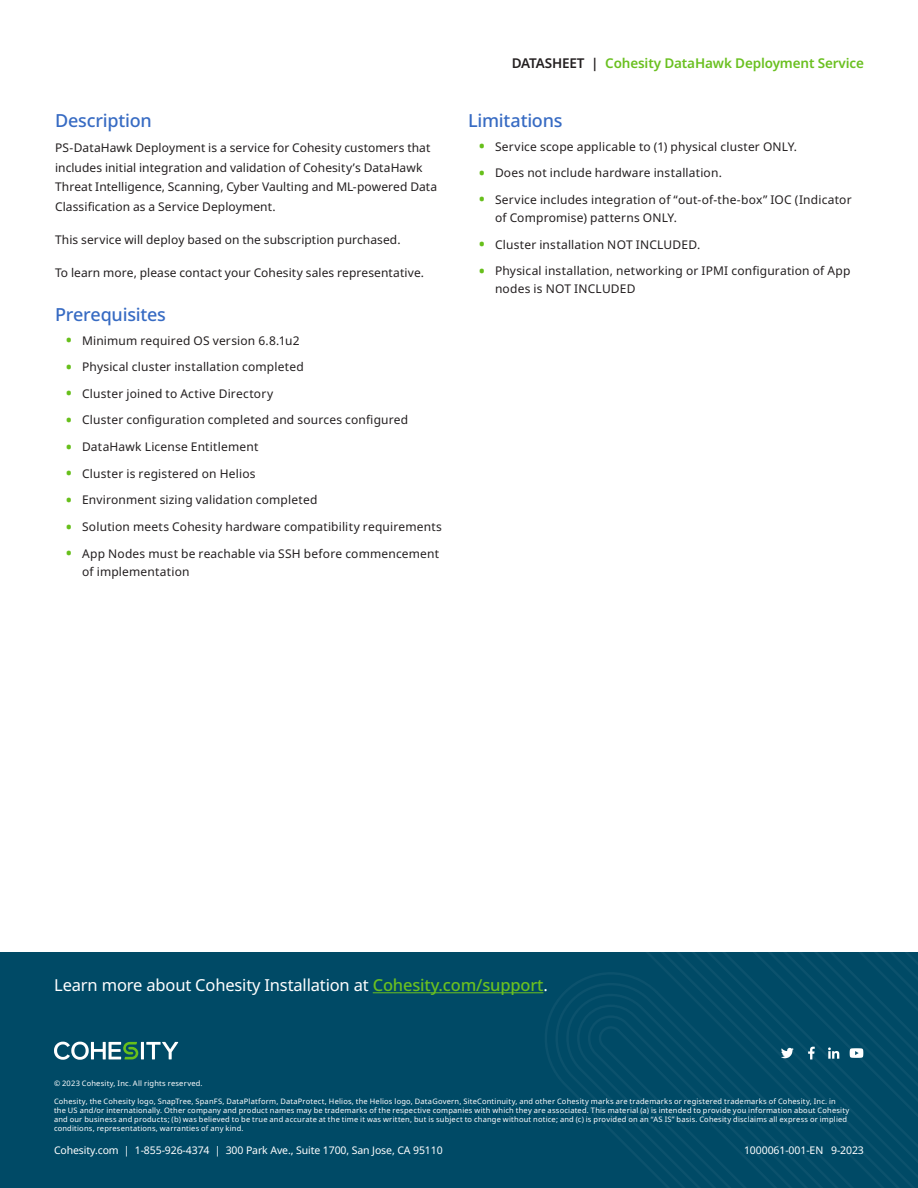
<style>
.page{position:relative;width:918px;height:1188px;background:#fff}
.page>*{position:absolute;margin:0;border:0;box-sizing:border-box;transform-origin:0 0}
.Subtitle_1{font:500 18px "Noto Sans";letter-spacing:-.01em;color:#376bc3}
.t1{font:16.5px "Noto Sans";letter-spacing:-.01em;color:#fff}
.t2{font:600 13.5px "Noto Sans";letter-spacing:-.01em;color:#6ac020}
.Body{font:12px/19.5px "Noto Sans";letter-spacing:.015em;color:#231f20}
.t3{font:10.5px "Noto Sans";letter-spacing:-.01em;color:#fff}
.t4{font:7.5px/9px "Noto Sans";letter-spacing:.025em;color:#fff}
.s1{font-weight:600;font-size:16.5px;color:#67bf1b}
.s2{color:#231f20}
.s3{font-weight:500;color:#6ac020}
</style>
<div class="page">
<div style="left:0;top:952px;width:918px;height:236px;background:#004a66"></div>
<svg style="left:537px;top:973px;width:86px;height:170px"></svg>
<svg style="left:623px;top:952px;width:295px;height:236px"></svg>
<hr style="left:141px;top:1042px;width:3px;height:17px;background:#fff">
<svg style="left:146px;top:1042px;width:32px;height:17px"></svg>
<svg style="left:54px;top:1042px;width:84px;height:18px"></svg>
<svg style="left:751px;top:952px;width:167px;height:218px"></svg>
<hr style="left:373px;top:992px;width:170px;height:1px;background:#6ac020">
<p class="Subtitle_1" style="left:55px;top:108px;width:98px">Description</p>
<p class="Body" style="left:55px;top:139px;width:384px">PS-DataHawk Deployment is a service for Cohesity customers that includes initial integration and validation of Cohesity’s DataHawk Threat Intelligence, Scanning, Cyber Vaulting and ML-powered Data Classification as a Service Deployment.</p>
<p class="Body" style="left:55px;top:230px;width:347px">This service will deploy based on the subscription purchased.</p>
<p class="Body" style="left:55px;top:263px;width:370px">To learn more, please contact your Cohesity sales representative.</p>
<p class="Subtitle_1" style="left:55px;top:302px;width:112px">Prerequisites</p>
<p class="Body" style="left:66px;top:331px;width:235px"><span class="s1">•</span> Minimum required OS version 6.8.1u2</p>
<p class="Body" style="left:66px;top:357px;width:239px"><span class="s1">•</span> Physical cluster installation completed</p>
<p class="Body" style="left:66px;top:384px;width:209px"><span class="s1">•</span> Cluster joined to Active Directory</p>
<p class="Body" style="left:66px;top:411px;width:344px"><span class="s1">•</span> Cluster configuration completed and sources configured</p>
<p class="Body" style="left:66px;top:437px;width:194px"><span class="s1">•</span> DataHawk License Entitlement</p>
<p class="Body" style="left:66px;top:464px;width:191px"><span class="s1">•</span> Cluster is registered on Helios</p>
<p class="Body" style="left:66px;top:491px;width:253px"><span class="s1">•</span> Environment sizing validation completed</p>
<p class="Body" style="left:66px;top:517px;width:378px"><span class="s1">•</span> Solution meets Cohesity hardware compatibility requirements</p>
<p class="Body" style="left:82px;top:545px;width:359px;line-height:18px;text-indent:-16px"><span class="s1">•</span> App Nodes must be reachable via SSH before commencement of implementation</p>
<p class="t2" style="left:512px;top:54px;width:354px"><span class="s2">DATASHEET |</span> Cohesity DataHawk Deployment Service</p>
<p class="Subtitle_1" style="left:468px;top:108px;width:96px">Limitations</p>
<p class="Body" style="left:479px;top:137px;width:320px"><span class="s1">•</span> Service scope applicable to (1) physical cluster ONLY.</p>
<p class="Body" style="left:479px;top:163px;width:245px"><span class="s1">•</span> Does not include hardware installation.</p>
<p class="Body" style="left:495px;top:191px;width:358px;line-height:18px;text-indent:-16px"><span class="s1">•</span> Service includes integration of “out-of-the-box” IOC (Indicator of Compromise) patterns ONLY.</p>
<p class="Body" style="left:479px;top:235px;width:223px"><span class="s1">•</span> Cluster installation NOT INCLUDED.</p>
<p class="Body" style="left:495px;top:262px;width:357px;line-height:18px;text-indent:-16px"><span class="s1">•</span> Physical installation, networking or IPMI configuration of App nodes is NOT INCLUDED</p>
<p class="t1" style="left:54px;top:974px;width:495px">Learn more about Cohesity Installation at <span class="s3">Cohesity.com/support</span>.</p>
<p class="t4" style="left:54px;top:1079px;width:150px">© 2023 Cohesity, Inc. All rights reserved.</p>
<p class="t4" style="left:54px;top:1097px;width:797px">Cohesity, the Cohesity logo, SnapTree, SpanFS, DataPlatform, DataProtect, Helios, the Helios logo, DataGovern, SiteContinuity, and other Cohesity marks are trademarks or registered trademarks of Cohesity, Inc. in the US and/or internationally. Other company and product names may be trademarks of the respective companies with which they are associated. This material (a) is intended to provide you information about Cohesity and our business and products; (b) was believed to be true and accurate at the time it was written, but is subject to change without notice; and (c) is provided on an “AS IS” basis. Cohesity disclaims all express or implied conditions, representations, warranties of any kind.</p>
<p class="t3" style="left:54px;top:1143px;width:390px">Cohesity.com | 1-855-926-4374 | 300 Park Ave., Suite 1700, San Jose, CA 95110</p>
<p class="t3" style="left:744px;top:1143px;width:121px">1000061-001-EN 9-2023</p>
</div>
